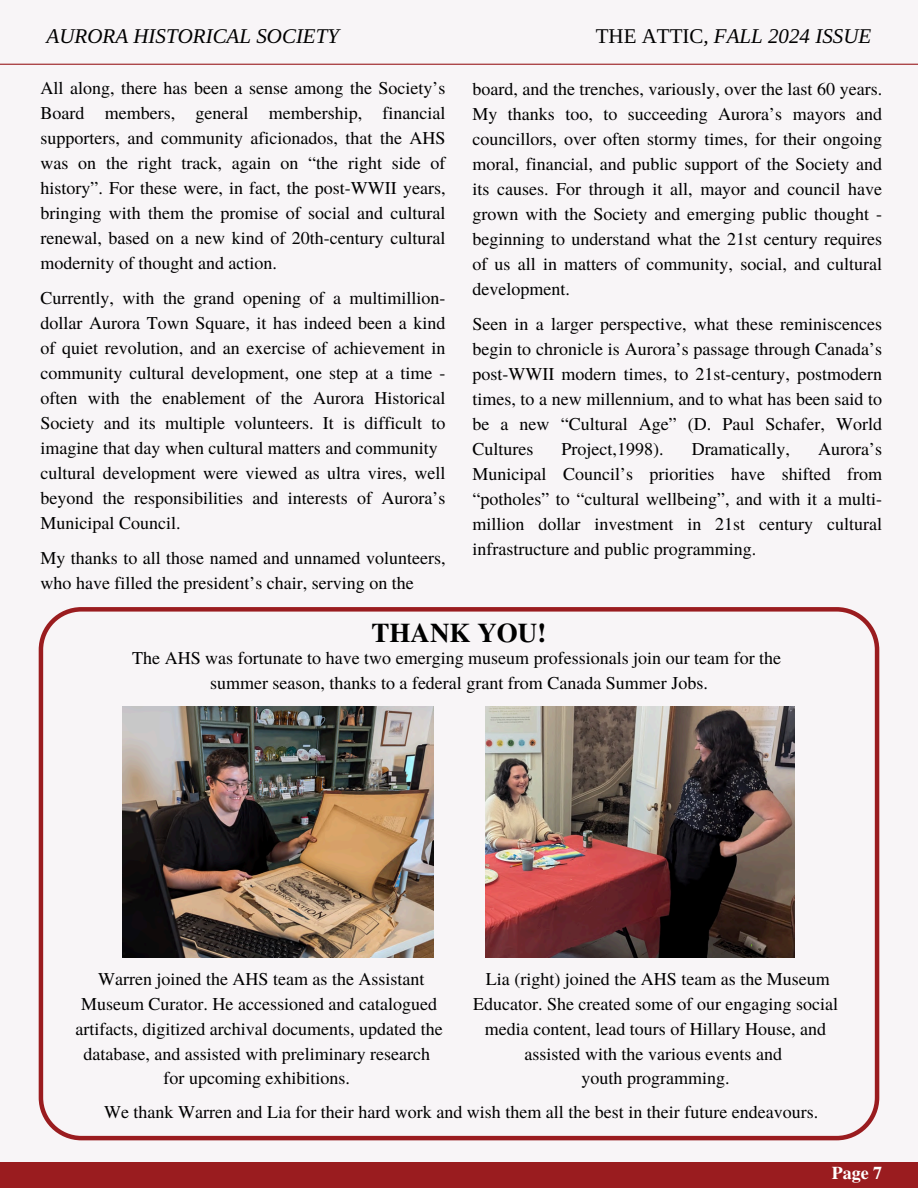
<style>
.page{position:relative;width:918px;height:1188px;background:#f8f5f7}
.page>*{position:absolute;margin:0;border:0;box-sizing:border-box;transform-origin:0 0}
.t1{font:700 27px "Te X Gyre Termes";color:#000}
.t2{font:italic 21px "Libra Serif Modern";color:#000}
.t3{font:18px/25px "Te X Gyre Termes";color:#000;text-align:justify}
.t4{font:700 18px "Te X Gyre Termes";color:#fff}
.s1{font-style:normal}
</style>
<div class="page">
<hr style="left:0;top:64px;width:918px;height:1px;background:#9a1c1f">
<div style="left:0;top:1162px;width:918px;height:26px;background:#9a1c1f"></div>
<svg style="left:39px;top:607px;width:840px;height:533px"></svg>
<img style="left:123px;top:706px;width:310px;height:251px">
<img style="left:485px;top:706px;width:310px;height:251px">
<p class="t2" style="left:47px;top:24px;width:294px">AURORA HISTORICAL SOCIETY</p>
<p class="t2" style="left:596px;top:24px;width:277px"><span class="s1">THE ATTIC</span>, FALL 2024 ISSUE</p>
<h2 class="t3" style="left:41px;top:75px;width:406px">All along, there has been a sense among the Society’s Board members, general membership, financial supporters, and community aficionados, that the AHS was on the right track, again on “the right side of history”. For these were, in fact, the post-WWII years, bringing with them the promise of social and cultural renewal, based on a new kind of 20th-century cultural modernity of thought and action.</h2>
<h2 class="t3" style="left:41px;top:285px;width:406px">Currently, with the grand opening of a multimillion&shy;dollar Aurora Town Square, it has indeed been a kind of quiet revolution, and an exercise of achievement in community cultural development, one step at a time - often with the enablement of the Aurora Historical Society and its multiple volunteers. It is difficult to imagine that day when cultural matters and community</h2>
<p class="t3" style="left:41px;top:460px;width:406px">cultural development were viewed as ultra vires, well beyond the responsibilities and interests of Aurora’s Municipal Council.</p>
<p class="t3" style="left:41px;top:545px;width:406px">My thanks to all those named and unnamed volunteers, who have filled the president’s chair, serving on the</p>
<p class="t3" style="left:472px;top:76px;width:411px">board, and the trenches, variously, over the last 60 years.<br>My thanks too, to succeeding Aurora’s mayors and councillors, over often stormy times, for their ongoing moral, financial, and public support of the Society and its causes. For through it all, mayor and council have grown with the Society and emerging public thought - beginning to understand what the 21st century requires of us all in matters of community, social, and cultural development.</p>
<p class="t3" style="left:472px;top:311px;width:411px">Seen in a larger perspective, what these reminiscences begin to chronicle is Aurora’s passage through Canada’s post-WWII modern times, to 21st-century, postmodern times, to a new millennium, and to what has been said to be a new “Cultural Age” (D. Paul Schafer, World Cultures</p>
<p class="t3" style="left:562px;top:436px;width:103px">Project,1998).</p>
<p class="t3" style="left:692px;top:436px;width:100px">Dramatically,</p>
<p class="t3" style="left:472px;top:436px;width:411px;text-indent:346px">Aurora’s Municipal Council’s priorities have shifted from “potholes” to “cultural wellbeing”, and with it a multi&shy;million dollar investment in 21st century cultural infrastructure and public programming.</p>
<p class="t1" style="left:372px;top:612px;width:176px">THANK YOU!</p>
<h1 class="t3" style="left:132px;top:645px;width:650px">The AHS was fortunate to have two emerging museum professionals join our team for the</h1>
<p class="t3" style="left:210px;top:669px;width:499px">summer season, thanks to a federal grant from Canada Summer Jobs.</p>
<p class="t3" style="left:75px;top:966px;width:369px;text-align:center">Warren joined the AHS team as the Assistant Museum Curator. He accessioned and catalogued artifacts, digitized archival documents, updated the database, and assisted with preliminary research</p>
<p class="t3" style="left:164px;top:1065px;width:188px">for upcoming exhibitions.</p>
<p class="t3" style="left:473px;top:966px;width:366px;text-align:center">Lia (right) joined the AHS team as the Museum Educator. She created some of our engaging social media content, lead tours of Hillary House, and assisted with the various events and</p>
<p class="t3" style="left:582px;top:1065px;width:149px">youth programming.</p>
<p class="t3" style="left:104px;top:1098px;width:716px">We thank Warren and Lia for their hard work and wish them all the best in their future endeavours.</p>
<p class="t4" style="left:832px;top:1158px;width:52px">Page 7</p>
</div>
